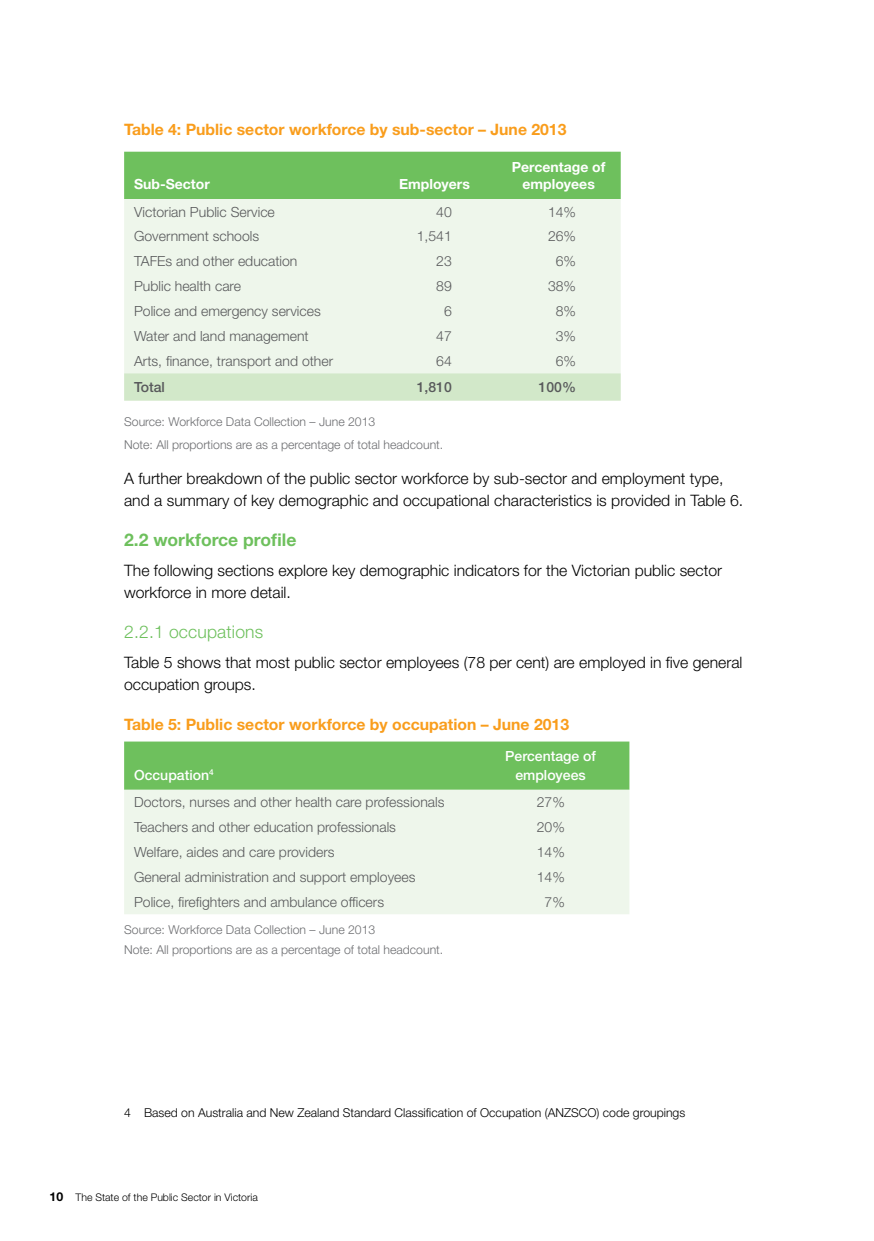
<style>
.page{position:relative;width:874px;height:1241px;background:#fff}
.page>*{position:absolute;margin:0;border:0;box-sizing:border-box;transform-origin:0 0}
.t1{font:700 17.5px "Helvetica Neue LT Std";color:#6ec05d}
.t2{font:300 17.5px "Helvetica Neue LT Std";letter-spacing:.01em;color:#6ec05d}
.t3{font:300 15.75px/21.9px "Helvetica Neue LT Std";color:#000}
.t4{font:700 15.75px "Helvetica Neue LT Std";color:#f99d1c}
.t5{font:300 14px "Helvetica Neue LT Std";color:#58595b}
.t6{font:700 14px/17.5px "Helvetica Neue LT Std";color:#fff;text-align:center}
.t7{font:500 14px/18.4px "Helvetica Neue LT Std";color:#fff;text-align:center}
.t8{font:500 14px "Helvetica Neue LT Std";color:#58595b}
.t9{font:300 12.25px/23.4px "Helvetica Neue LT Std";color:#6d6e71}
.t10{font:300 12.25px "Helvetica Neue LT Std";color:#000}
.t11{font:300 10.5px "Helvetica Neue LT Std";color:#000}
.s1{font-weight:700;font-size:12.25px}
</style>
<div class="page">
<div style="left:124px;top:152px;width:496px;height:47px;background:#6ec05d"></div>
<div style="left:124px;top:199px;width:496px;height:174px;background:#eef6eb"></div>
<div style="left:124px;top:373px;width:496px;height:27px;background:#d2e8c9"></div>
<div style="left:124px;top:741px;width:505px;height:48px;background:#6ec05d"></div>
<div style="left:124px;top:789px;width:505px;height:125px;background:#eef6eb"></div>
<p class="t4" style="left:124px;top:120px;width:443px">Table 4: Public sector workforce by sub-sector – June 2013</p>
<p class="t6" style="left:134px;top:175px;width:77px">Sub-Sector</p>
<p class="t6" style="left:399px;top:175px;width:72px">Employers</p>
<p class="t6" style="left:511px;top:157px;width:95px">Percentage of employees</p>
<p class="t5" style="left:134px;top:203px;width:142px">Victorian Public Service</p>
<p class="t5" style="left:436px;top:203px;width:17px">40</p>
<p class="t5" style="left:547px;top:203px;width:30px">14%</p>
<p class="t5" style="left:134px;top:228px;width:126px">Government schools</p>
<p class="t5" style="left:416px;top:228px;width:37px">1,541</p>
<p class="t5" style="left:547px;top:228px;width:30px">26%</p>
<p class="t5" style="left:134px;top:253px;width:165px">TAFEs and other education</p>
<p class="t5" style="left:436px;top:253px;width:17px">23</p>
<p class="t5" style="left:555px;top:253px;width:22px">6%</p>
<p class="t5" style="left:134px;top:277px;width:108px">Public health care</p>
<p class="t5" style="left:436px;top:277px;width:17px">89</p>
<p class="t5" style="left:547px;top:277px;width:30px">38%</p>
<p class="t5" style="left:134px;top:302px;width:188px">Police and emergency services</p>
<p class="t5" style="left:444px;top:302px;width:9px">6</p>
<p class="t5" style="left:555px;top:302px;width:22px">8%</p>
<p class="t5" style="left:134px;top:327px;width:176px">Water and land management</p>
<p class="t5" style="left:436px;top:327px;width:17px">47</p>
<p class="t5" style="left:555px;top:327px;width:22px">3%</p>
<p class="t5" style="left:134px;top:352px;width:200px">Arts, finance, transport and other</p>
<p class="t5" style="left:436px;top:352px;width:17px">64</p>
<p class="t5" style="left:555px;top:352px;width:22px">6%</p>
<p class="t8" style="left:134px;top:378px;width:32px">Total</p>
<p class="t8" style="left:416px;top:378px;width:37px">1,810</p>
<p class="t8" style="left:538px;top:378px;width:39px">100%</p>
<p class="t9" style="left:124px;top:409px;width:320px">Source: Workforce Data Collection – June 2013<br>Note: All proportions are as a percentage of total headcount.</p>
<p class="t3" style="left:124px;top:467px;width:620px">A further breakdown of the public sector workforce by sub-sector and employment type, and a summary of key demographic and occupational characteristics is provided in Table 6.</p>
<p class="t1" style="left:124px;top:528px;width:174px">2.2 workforce profile</p>
<p class="t3" style="left:124px;top:559px;width:599px">The following sections explore key demographic indicators for the Victorian public sector workforce in more detail.</p>
<p class="t2" style="left:124px;top:620px;width:140px">2.2.1 occupations</p>
<p class="t3" style="left:124px;top:651px;width:619px">Table 5 shows that most public sector employees (78 per cent) are employed in five general occupation groups.</p>
<p class="t4" style="left:124px;top:714px;width:446px">Table 5: Public sector workforce by occupation – June 2013</p>
<p class="t7" style="left:134px;top:765px;width:81px">Occupation<sup>4</sup></p>
<p class="t7" style="left:505px;top:747px;width:92px">Percentage of employees</p>
<p class="t5" style="left:134px;top:793px;width:312px">Doctors, nurses and other health care professionals</p>
<p class="t5" style="left:536px;top:793px;width:30px">27%</p>
<p class="t5" style="left:134px;top:818px;width:263px">Teachers and other education professionals</p>
<p class="t5" style="left:536px;top:818px;width:30px">20%</p>
<p class="t5" style="left:134px;top:843px;width:202px">Welfare, aides and care providers</p>
<p class="t5" style="left:536px;top:843px;width:30px">14%</p>
<p class="t5" style="left:134px;top:868px;width:283px">General administration and support employees</p>
<p class="t5" style="left:536px;top:868px;width:30px">14%</p>
<p class="t5" style="left:134px;top:893px;width:251px">Police, firefighters and ambulance officers</p>
<p class="t5" style="left:544px;top:893px;width:22px">7%</p>
<p class="t9" style="left:124px;top:919px;width:320px;line-height:19.6px">Source: Workforce Data Collection – June 2013<br>Note: All proportions are as a percentage of total headcount.</p>
<p class="t10" style="left:124px;top:1104px;width:562px">4 Based on Australia and New Zealand Standard Classification of Occupation (ANZSCO) code groupings</p>
<p class="t11" style="left:50px;top:1190px;width:210px"><span class="s1">10</span> The State of the Public Sector in Victoria</p>
</div>
